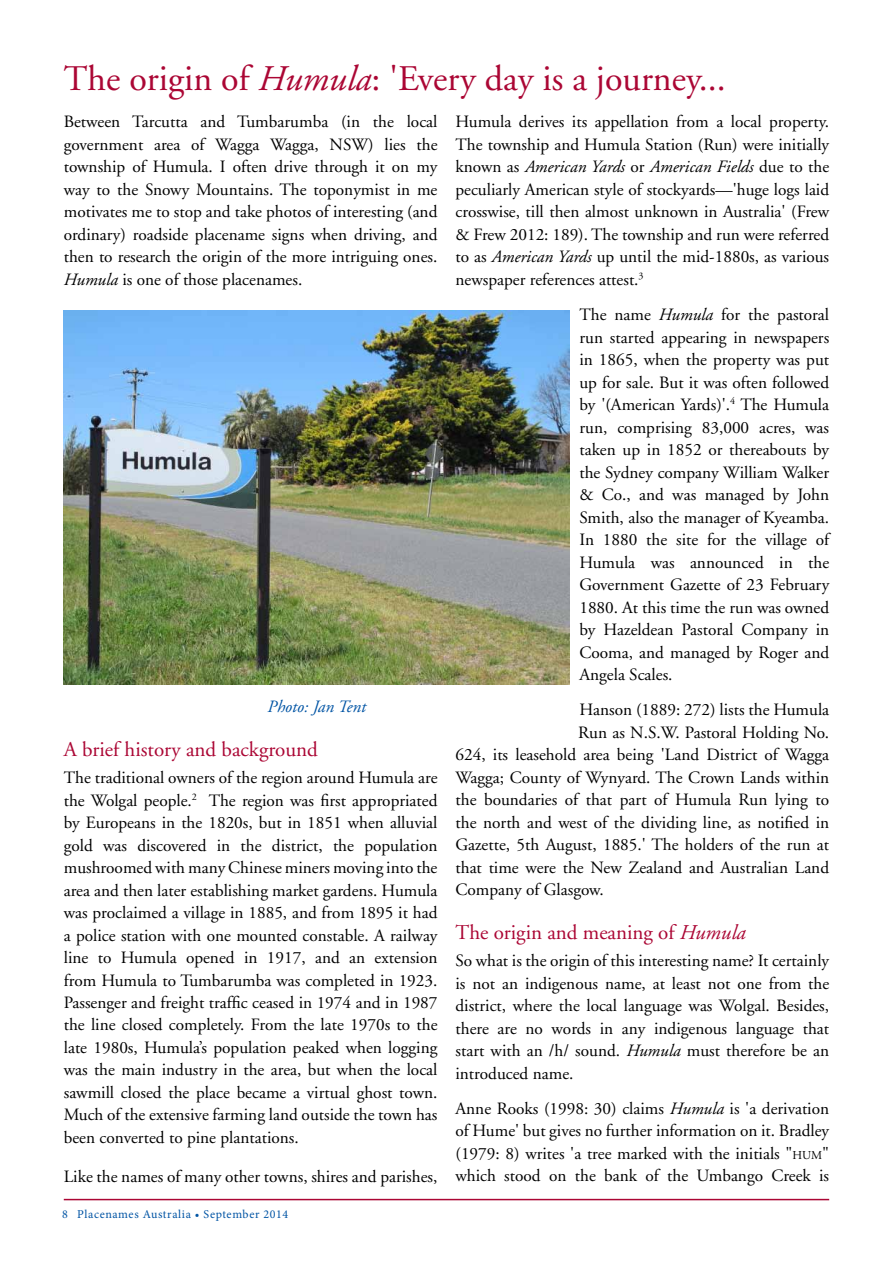
<style>
.page{position:relative;width:893px;height:1263px;background:#fff}
.page>*{position:absolute;margin:0;border:0;box-sizing:border-box;transform-origin:0 0}
.t1{font:36px "Adobe Garamond";color:#ab0634}
.t2{font:21px "Adobe Garamond";color:#ab0634}
.t3{font:17.25px/22.5px "Adobe Garamond";color:#000;text-align:justify}
.t4{font:italic 17.25px "Adobe Garamond";color:#0054a4}
.t5{font:12px "Minion Pro";letter-spacing:.05em;color:#0054a4}
.s1{font-style:italic}
.s2{font-size:12.15px}
</style>
<div class="page">
<hr style="left:64px;top:1199px;width:765px;height:1px;background:#ab0634">
<img style="left:64px;top:310px;width:506px;height:375px">
<h1 class="t1" style="left:64px;top:59px;width:664px">The origin of <span class="s1">Humula</span>: 'Every day is a journey...</h1>
<p class="t3" style="left:64px;top:111px;width:375px">Between Tarcutta and Tumbarumba (in the local government area of Wagga Wagga, NSW) lies the township of Humula. I often drive through it on my way to the Snowy Mountains. The toponymist in me motivates me to stop and take photos of interesting (and ordinary) roadside placename signs when driving, and then to research the origin of the more intriguing ones.<br><span class="s1">Humula</span> is one of those placenames.</p>
<p class="t3" style="left:455px;top:111px;width:375px">Humula derives its appellation from a local property.<br>The township and Humula Station (Run) were initially known as <span class="s1">American Yards</span> or <span class="s1">American Fields</span> due to the peculiarly American style of stockyards—'huge logs laid crosswise, till then almost unknown in Australia' (Frew &amp; Frew 2012: 189). The township and run were referred to as <span class="s1">American Yards</span> up until the mid-1880s, as various newspaper references attest.<sup>3</sup></p>
<p class="t3" style="left:579px;top:304px;width:251px">The name <span class="s1">Humula</span> for the pastoral run started appearing in newspapers in 1865, when the property was put up for sale. But it was often followed by '(American Yards)'.<sup>4</sup> The Humula run, comprising 83,000 acres, was taken up in 1852 or thereabouts by the Sydney company William Walker &amp; Co., and was managed by John Smith, also the manager of Kyeamba.<br>In 1880 the site for the village of Humula was announced in the Government Gazette of 23 February 1880. At this time the run was owned by Hazeldean Pastoral Company in Cooma, and managed by Roger and Angela Scales.</p>
<p class="t3" style="left:579px;top:699px;width:251px">Hanson (1889: 272) lists the Humula</p>
<p class="t3" style="left:578px;top:722px;width:252px">Run as N.S.W. Pastoral Holding No.</p>
<p class="t3" style="left:455px;top:744px;width:375px">624, its leasehold area being 'Land District of Wagga</p>
<p class="t3" style="left:455px;top:767px;width:375px">Wagga; County of Wynyard. The Crown Lands within</p>
<p class="t3" style="left:455px;top:789px;width:375px">the boundaries of that part of Humula Run lying to</p>
<p class="t3" style="left:455px;top:812px;width:375px">the north and west of the dividing line, as notified in</p>
<p class="t3" style="left:455px;top:834px;width:375px">Gazette, 5th August, 1885.' The holders of the run at</p>
<p class="t3" style="left:455px;top:857px;width:375px">that time were the New Zealand and Australian Land</p>
<p class="t3" style="left:455px;top:879px;width:150px">Company of Glasgow.</p>
<p class="t2" style="left:455px;top:921px;width:292px">The origin and meaning of <span class="s1">Humula</span></p>
<p class="t3" style="left:455px;top:950px;width:375px">So what is the origin of this interesting name? It certainly is not an indigenous name, at least not one from the district, where the local language was Wolgal. Besides, there are no words in any indigenous language that start with an /h/ sound. <span class="s1">Humula</span> must therefore be an introduced name.</p>
<p class="t3" style="left:455px;top:1097px;width:375px">Anne Rooks (1998: 30) claims <span class="s1">Humula</span> is 'a derivation of Hume' but gives no further information on it. Bradley (1979: 8) writes 'a tree marked with the initials "<span class="s2">hum</span>" which stood on the bank of the Umbango Creek is</p>
<p class="t4" style="left:268px;top:697px;width:100px">Photo: Jan Tent</p>
<p class="t2" style="left:64px;top:738px;width:256px">A brief history and background</p>
<p class="t3" style="left:64px;top:767px;width:375px">The traditional owners of the region around Humula are the Wolgal people.<sup>2</sup> The region was first appropriated by Europeans in the 1820s, but in 1851 when alluvial gold was discovered in the district, the population mushroomed with many Chinese miners moving into the area and then later establishing market gardens. Humula was proclaimed a village in 1885, and from 1895 it had a police station with one mounted constable. A railway line to Humula opened in 1917, and an extension from Humula to Tumbarumba was completed in 1923.<br>Passenger and freight traffic ceased in 1974 and in 1987 the line closed completely. From the late 1970s to the late 1980s, Humula’s population peaked when logging was the main industry in the area, but when the local sawmill closed the place became a virtual ghost town.<br>Much of the extensive farming land outside the town has been converted to pine plantations.</p>
<p class="t3" style="left:64px;top:1166px;width:375px">Like the names of many other towns, shires and parishes,</p>
<p class="t5" style="left:62px;top:1206px;width:228px">8 Placenames Australia • September 2014</p>
</div>
